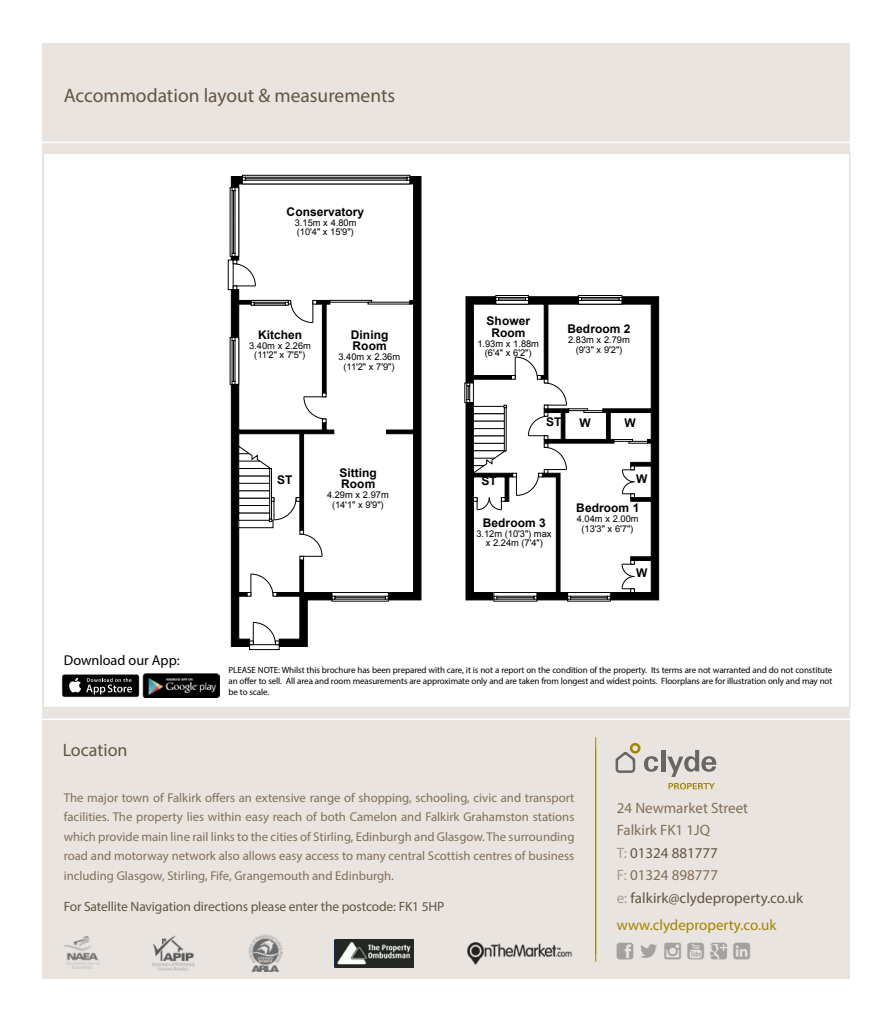
<style>
.page{position:relative;width:893px;height:1021px;background:#fff}
.page>*{position:absolute;margin:0;border:0;box-sizing:border-box;transform-origin:0 0}
.t1{font:19.5px "Myriad Pro";color:#635542}
.t2{font:18px "Myriad Pro";color:#635542}
.t3{font:15px/22.5px "Myriad Pro";color:#816f59}
.t4{font:15px "Myriad Pro";color:#a28400}
.t5{font:14.25px "Myriad Pro";color:#000}
.t6{font:13.5px "Myriad Pro";letter-spacing:-.01em;color:#635542}
.t7{font:12.75px/19.5px "Myriad Pro";color:#816f59;text-align:justify}
.t8{font:700 12px/12px "Arial";letter-spacing:.01em;color:#000}
.t9{font:12px "Arial";color:#000}
.t10{font:9.3px/9.3px "Arial";letter-spacing:-.005em;color:#000;text-align:center}
.t11{font:9px/10.8px "Myriad Pro";letter-spacing:-.01em;color:#000;text-align:justify}
.s1{color:#a29c96}
.s2{color:#635542}
</style>
<div class="page">
<div style="left:43px;top:43px;width:807px;height:935px;background:#e9e4df"></div>
<div style="left:43px;top:152px;width:807px;height:556px;background:#fff;border:2px solid #e9e2db"></div>
<hr style="left:25px;top:142px;width:843px;height:1px;background:#fff">
<hr style="left:32px;top:718px;width:818px;height:2px;background:#fff">
<hr style="left:595px;top:737px;width:1px;height:224px;background:#a28400">
<div style="left:630px;top:743px;width:10px;height:10px;border:2px solid #a28400;border-radius:50%"></div>
<svg style="left:644px;top:756px;width:14px;height:15px"></svg>
<hr style="left:661px;top:750px;width:4px;height:21px;background:#676566">
<svg style="left:667px;top:750px;width:49px;height:27px"></svg>
<svg style="left:668px;top:783px;width:47px;height:6px"></svg>
<svg style="left:615px;top:750px;width:21px;height:23px"></svg>
<div style="left:62px;top:674px;width:77px;height:23px;background:#363737;border-radius:3px"></div>
<div style="left:62px;top:674px;width:77px;height:22px;background:#000;border-radius:2px"></div>
<svg style="left:69px;top:677px;width:63px;height:17px"></svg>
<img style="left:143px;top:673px;width:76px;height:24px">
<svg style="left:335px;top:939px;width:79px;height:28px;background:#565855"></svg>
<img style="left:63px;top:936px;width:36px;height:34px">
<img style="left:152px;top:935px;width:43px;height:36px">
<img style="left:249px;top:934px;width:34px;height:37px">
<img style="left:467px;top:942px;width:105px;height:23px">
<svg style="left:326px;top:176px;width:95px;height:424px"></svg>
<svg style="left:360px;top:594px;width:26px;height:2px"></svg>
<div style="left:332px;top:592px;width:56px;height:9px;border:1px solid #000"></div>
<hr style="left:335px;top:597px;width:50px;height:1px;background:#000">
<div style="left:330px;top:300px;width:42px;height:2px;border:1px solid #000"></div>
<svg style="left:235px;top:222px;width:1px;height:19px"></svg>
<hr style="left:233px;top:190px;width:1px;height:63px;background:#000">
<svg style="left:326px;top:180px;width:82px;height:2px"></svg>
<div style="left:242px;top:175px;width:168px;height:9px;border:1px solid #000"></div>
<svg style="left:231px;top:176px;width:95px;height:46px"></svg>
<hr style="left:245px;top:178px;width:162px;height:1px;background:#000">
<svg style="left:231px;top:241px;width:129px;height:405px"></svg>
<div style="left:578px;top:295px;width:44px;height:9px;border:1px solid #000"></div>
<div style="left:496px;top:295px;width:32px;height:9px;border:1px solid #000"></div>
<svg style="left:466px;top:296px;width:193px;height:304px"></svg>
<h1 class="t1" style="left:64px;top:83px;width:333px">Accommodation layout &amp; measurements</h1>
<p class="t5" style="left:64px;top:651px;width:117px">Download our App:</p>
<h2 class="t2" style="left:63px;top:739px;width:66px">Location</h2>
<p class="t8" style="left:287px;top:206px;width:79px">Conservatory</p>
<p class="t10" style="left:295px;top:218px;width:63px;text-align:left">3.15m x 4.80m (10'4" x 15'9")</p>
<p class="t8" style="left:258px;top:329px;width:46px">Kitchen</p>
<p class="t10" style="left:249px;top:341px;width:63px">3.40m x 2.26m (11'2" x 7'5")</p>
<p class="t8" style="left:351px;top:329px;width:39px">Dining<br>Room</p>
<p class="t10" style="left:338px;top:352px;width:63px">3.40m x 2.36m (11'2" x 7'9")</p>
<p class="t8" style="left:277px;top:473px;width:17px">ST</p>
<p class="t8" style="left:339px;top:466px;width:39px">Sitting<br>Room</p>
<p class="t10" style="left:327px;top:490px;width:63px">4.29m x 2.97m (14'1" x 9'9")</p>
<p class="t8" style="left:487px;top:315px;width:45px;text-align:center">Shower<br>Room</p>
<p class="t10" style="left:477px;top:339px;width:63px">1.93m x 1.88m (6'4" x 6'2")</p>
<p class="t8" style="left:568px;top:323px;width:65px">Bedroom 2</p>
<p class="t10" style="left:568px;top:335px;width:63px">2.83m x 2.79m (9'3" x 9'2")</p>
<p class="t8" style="left:481px;top:475px;width:17px">ST</p>
<p class="t8" style="left:546px;top:416px;width:17px">ST</p>
<p class="t8" style="left:579px;top:417px;width:13px">W</p>
<p class="t8" style="left:624px;top:417px;width:13px">W</p>
<p class="t8" style="left:636px;top:473px;width:13px">W</p>
<p class="t8" style="left:483px;top:517px;width:65px">Bedroom 3</p>
<p class="t10" style="left:476px;top:529px;width:77px">3.12m (10'3") max x 2.24m (7'4")</p>
<p class="t8" style="left:576px;top:502px;width:65px">Bedroom 1</p>
<p class="t10" style="left:577px;top:514px;width:63px">4.04m x 2.00m (13'3" x 6'7")</p>
<p class="t8" style="left:636px;top:567px;width:13px">W</p>
<p class="t9" style="left:307px;top:663px;width:272px">Total area: approx. 91.8 sq. metres (988.6 sq. feet)</p>
<p class="t11" style="left:229px;top:664px;width:605px">PLEASE NOTE: Whilst this brochure has been prepared with care, it is not a report on the condition of the property. Its terms are not warranted and do not constitute an offer to sell. All area and room measurements are approximate only and are taken from longest and widest points. Floorplans are for illustration only and may not be to scale.</p>
<p class="t7" style="left:64px;top:787px;width:512px">The major town of Falkirk offers an extensive range of shopping, schooling, civic and transport facilities. The property lies within easy reach of both Camelon and Falkirk Grahamston stations which provide main line rail links to the cities of Stirling, Edinburgh and Glasgow. The surrounding road and motorway network also allows easy access to many central Scottish centres of business including Glasgow, Stirling, Fife, Grangemouth and Edinburgh.</p>
<p class="t6" style="left:64px;top:898px;width:382px">For Satellite Navigation directions please enter the postcode: FK1 5HP</p>
<p class="t3" style="left:617px;top:796px;width:188px">24 Newmarket Street<br>Falkirk FK1 1JQ<br><span class="s1">T:</span> <span class="s2">01324 881777<br></span><span class="s1">F:</span> 01324 898777<br><span class="s1">e:</span> <span class="s2">falkirk@clydeproperty.co.uk</span></p>
<p class="t4" style="left:617px;top:915px;width:161px">www.clydeproperty.co.uk</p>
</div>
